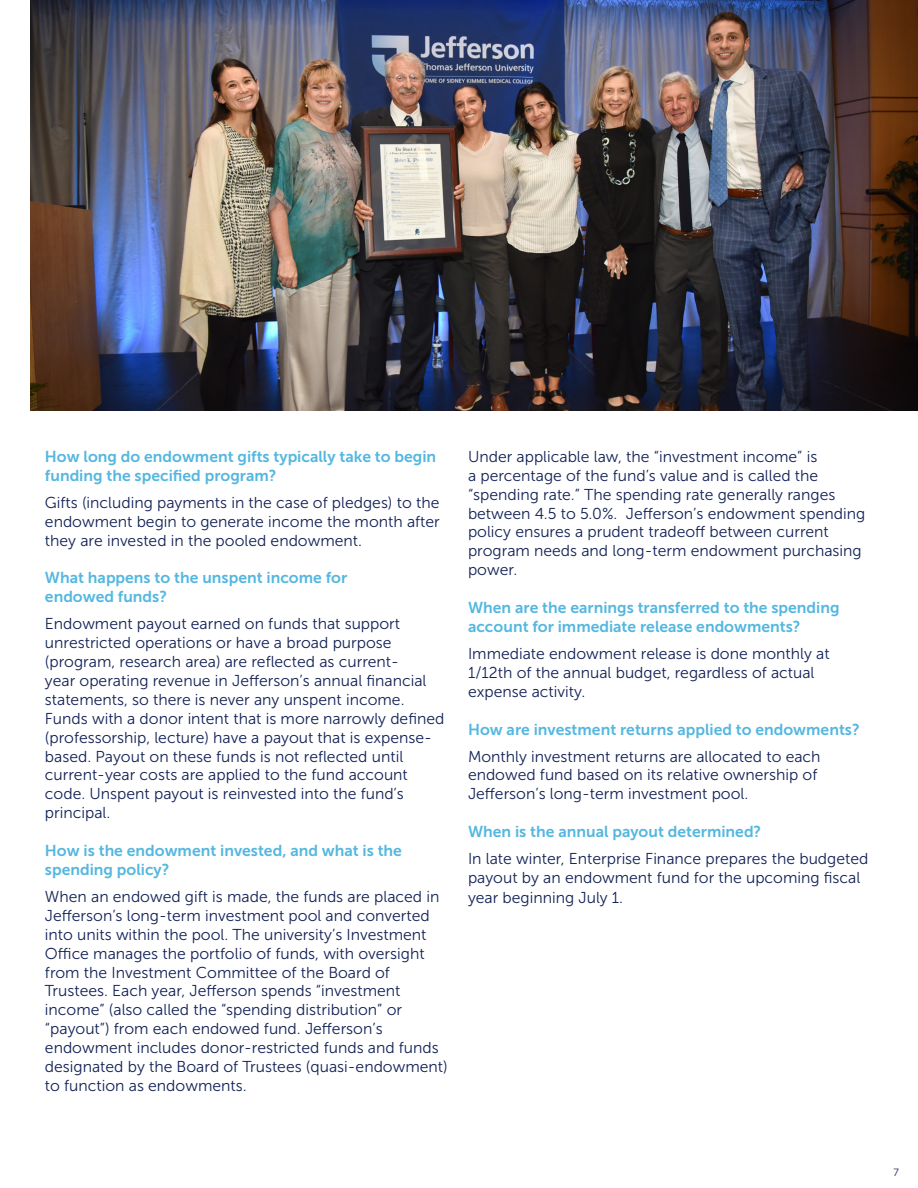
<style>
.page{position:relative;width:918px;height:1188px;background:#fff}
.page>*{position:absolute;margin:0;border:0;box-sizing:border-box;transform-origin:0 0}
.t1{font:15.75px/18.9px "Museo Sans 300";color:#132256}
.t2{font:15.75px/18.9px "Museo Sans 700";color:#54b7df}
.t3{font:10.5px "Museo Sans 300";color:#132256}
</style>
<div class="page">
<img style="left:30px;top:0;width:888px;height:411px">
<p class="t2" style="left:45px;top:447px;width:393px">How long do endowment gifts typically take to begin funding the specified program?</p>
<p class="t1" style="left:45px;top:493px;width:396px;text-align:justify">Gifts (including payments in the case of pledges) to the endowment begin to generate income the month after they are invested in the pooled endowment.</p>
<p class="t2" style="left:45px;top:568px;width:304px">What happens to the unspent income for endowed funds?</p>
<p class="t1" style="left:45px;top:614px;width:383px">Endowment payout earned on funds that support unrestricted operations or have a broad purpose (program, research area) are reflected as current&shy;year operating revenue in Jefferson’s annual financial statements, so there is never any unspent income.</p>
<p class="t1" style="left:45px;top:709px;width:401px">Funds with a donor intent that is more narrowly defined (professorship, lecture) have a payout that is expense&shy;based. Payout on these funds is not reflected until current-year costs are applied to the fund account code. Unspent payout is reinvested into the fund’s principal.</p>
<p class="t2" style="left:45px;top:841px;width:359px">How is the endowment invested, and what is the spending policy?</p>
<p class="t1" style="left:45px;top:887px;width:404px">When an endowed gift is made, the funds are placed in Jefferson’s long-term investment pool and converted into units within the pool. The university’s Investment Office manages the portfolio of funds, with oversight from the Investment Committee of the Board of Trustees. Each year, Jefferson spends “investment income” (also called the “spending distribution” or “payout”) from each endowed fund. Jefferson’s endowment includes donor-restricted funds and funds designated by the Board of Trustees (quasi-endowment) to function as endowments.</p>
<p class="t1" style="left:468px;top:447px;width:399px">Under applicable law, the “investment income” is<br>a percentage of the fund’s value and is called the “spending rate.” The spending rate generally ranges between 4.5 to 5.0%. Jefferson’s endowment spending policy ensures a prudent tradeoff between current program needs and long-term endowment purchasing power.</p>
<p class="t2" style="left:468px;top:598px;width:373px">When are the earnings transferred to the spending account for immediate release endowments?</p>
<p class="t1" style="left:468px;top:644px;width:363px">Immediate endowment release is done monthly at<br>1/12th of the annual budget, regardless of actual expense activity.</p>
<p class="t2" style="left:468px;top:720px;width:393px">How are investment returns applied to endowments?</p>
<p class="t1" style="left:468px;top:747px;width:354px">Monthly investment returns are allocated to each endowed fund based on its relative ownership of<br>Jefferson’s long-term investment pool.</p>
<p class="t2" style="left:468px;top:822px;width:295px">When is the annual payout determined?</p>
<p class="t1" style="left:468px;top:849px;width:402px;line-height:19.4px">In late winter, Enterprise Finance prepares the budgeted payout by an endowment fund for the upcoming fiscal year beginning July 1.</p>
<p class="t3" style="left:893px;top:1166px;width:7px">7</p>
</div>
